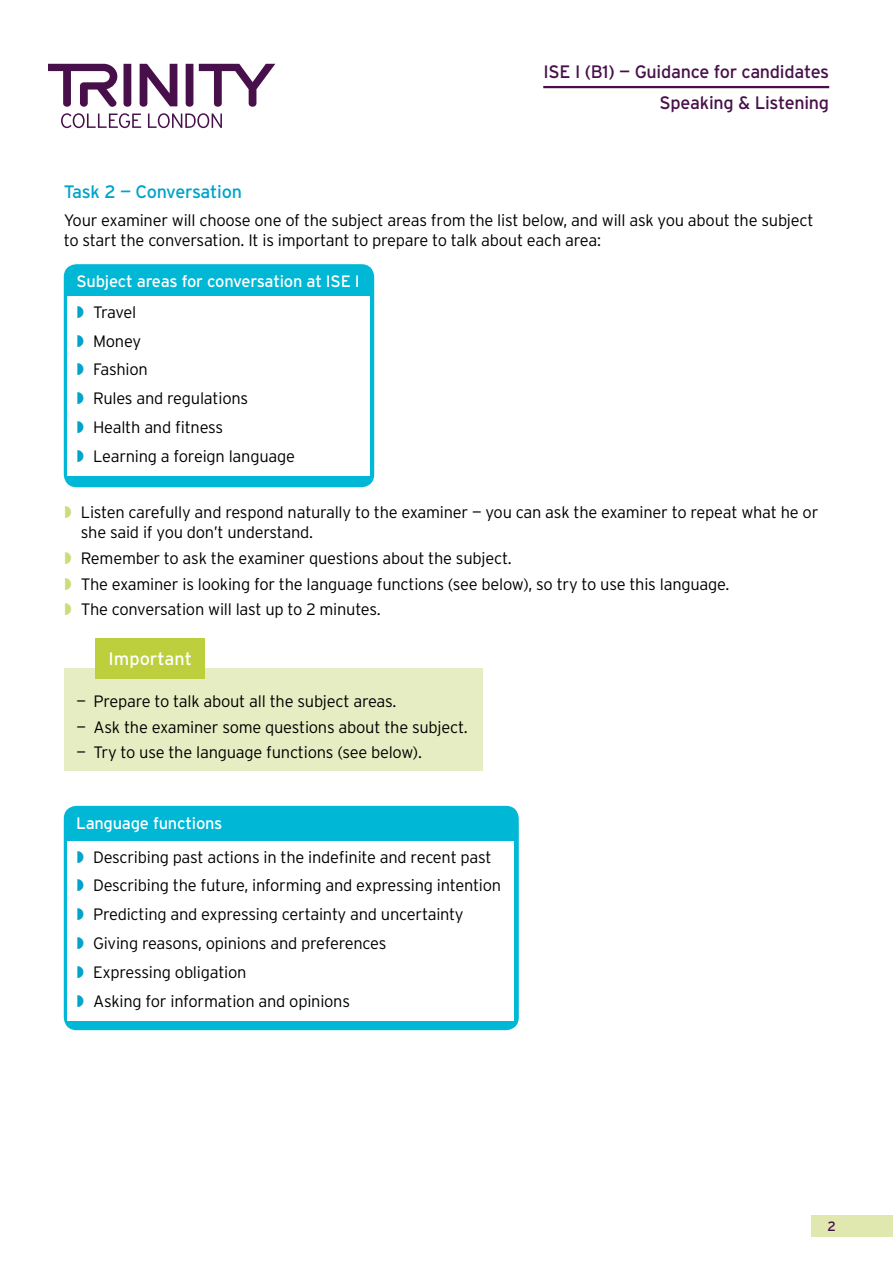
<style>
.page{position:relative;width:893px;height:1263px;background:#fff}
.page>*{position:absolute;margin:0;border:0;box-sizing:border-box;transform-origin:0 0}
.t1{font:18px/30.5px "Interstate";letter-spacing:-.015em;color:#48104a;text-align:right}
.t2{font:18px "Interstate";letter-spacing:-.015em;color:#00a3c9}
.t3{font:18px "Interstate";color:#fff}
.t4{font:300 16.5px/28.8px "Interstate";letter-spacing:-.015em;color:#000}
.t5{font:16.5px "Interstate";letter-spacing:-.015em;color:#fff}
.t6{font:13.5px "Interstate";color:#48104a}
</style>
<div class="page">
<svg style="left:61px;top:113px;width:80px;height:15px"></svg>
<svg style="left:148px;top:113px;width:74px;height:15px"></svg>
<svg style="left:124px;top:64px;width:7px;height:43px"></svg>
<svg style="left:140px;top:64px;width:37px;height:43px"></svg>
<svg style="left:186px;top:64px;width:7px;height:43px"></svg>
<svg style="left:199px;top:64px;width:76px;height:43px"></svg>
<svg style="left:48px;top:64px;width:69px;height:43px"></svg>
<hr style="left:543px;top:86px;width:286px;height:2px;background:#48104a">
<div style="left:812px;top:1215px;width:81px;height:21px;background:#e0e8b0"></div>
<div style="left:64px;top:264px;width:310px;height:223px;background:#00b7d5;border-radius:13px"></div>
<div style="left:68px;top:296px;width:302px;height:179px;background:#fff"></div>
<div style="left:64px;top:669px;width:419px;height:102px;background:#e7edc2"></div>
<div style="left:96px;top:638px;width:109px;height:40px;background:#bdcf3c"></div>
<div style="left:64px;top:806px;width:455px;height:224px;background:#00b7d5;border-radius:13px"></div>
<div style="left:68px;top:841px;width:446px;height:179px;background:#fff"></div>
<p class="t1" style="left:543px;top:57px;width:287px">ISE I (B1) — Guidance for candidates<br>Speaking &amp; Listening</p>
<p class="t2" style="left:64px;top:182px;width:180px">Task 2 — Conversation</p>
<p class="t4" style="left:64px;top:211px;width:751px;line-height:19.5px">Your examiner will choose one of the subject areas from the list below, and will ask you about the subject to start the conversation. It is important to prepare to talk about each area:</p>
<p class="t5" style="left:77px;top:272px;width:285px">Subject areas for conversation at ISE I</p>
<p class="t4" style="left:93px;top:297px;width:203px">Travel<br>Money<br>Fashion<br>Rules and regulations<br>Health and fitness<br>Learning a foreign language</p>
<p class="t4" style="left:81px;top:503px;width:739px;line-height:19.5px">Listen carefully and respond naturally to the examiner — you can ask the examiner to repeat what he or she said if you don’t understand.</p>
<p class="t4" style="left:81px;top:545px;width:650px;line-height:25.8px">Remember to ask the examiner questions about the subject.<br>The examiner is looking for the language functions (see below), so try to use this language.<br>The conversation will last up to 2 minutes.</p>
<p class="t3" style="left:109px;top:649px;width:85px">Important</p>
<p class="t4" style="left:77px;top:686px;width:321px">— Prepare to talk about all the subject areas.</p>
<p class="t4" style="left:77px;top:712px;width:393px">— Ask the examiner some questions about the subject.</p>
<p class="t4" style="left:77px;top:738px;width:347px">— Try to use the language functions (see below).</p>
<p class="t5" style="left:76px;top:814px;width:148px">Language functions</p>
<p class="t4" style="left:93px;top:842px;width:410px">Describing past actions in the indefinite and recent past Describing the future, informing and expressing intention Predicting and expressing certainty and uncertainty Giving reasons, opinions and preferences<br>Expressing obligation<br>Asking for information and opinions</p>
<p class="t6" style="left:827px;top:1219px;width:10px">2</p>
</div>
